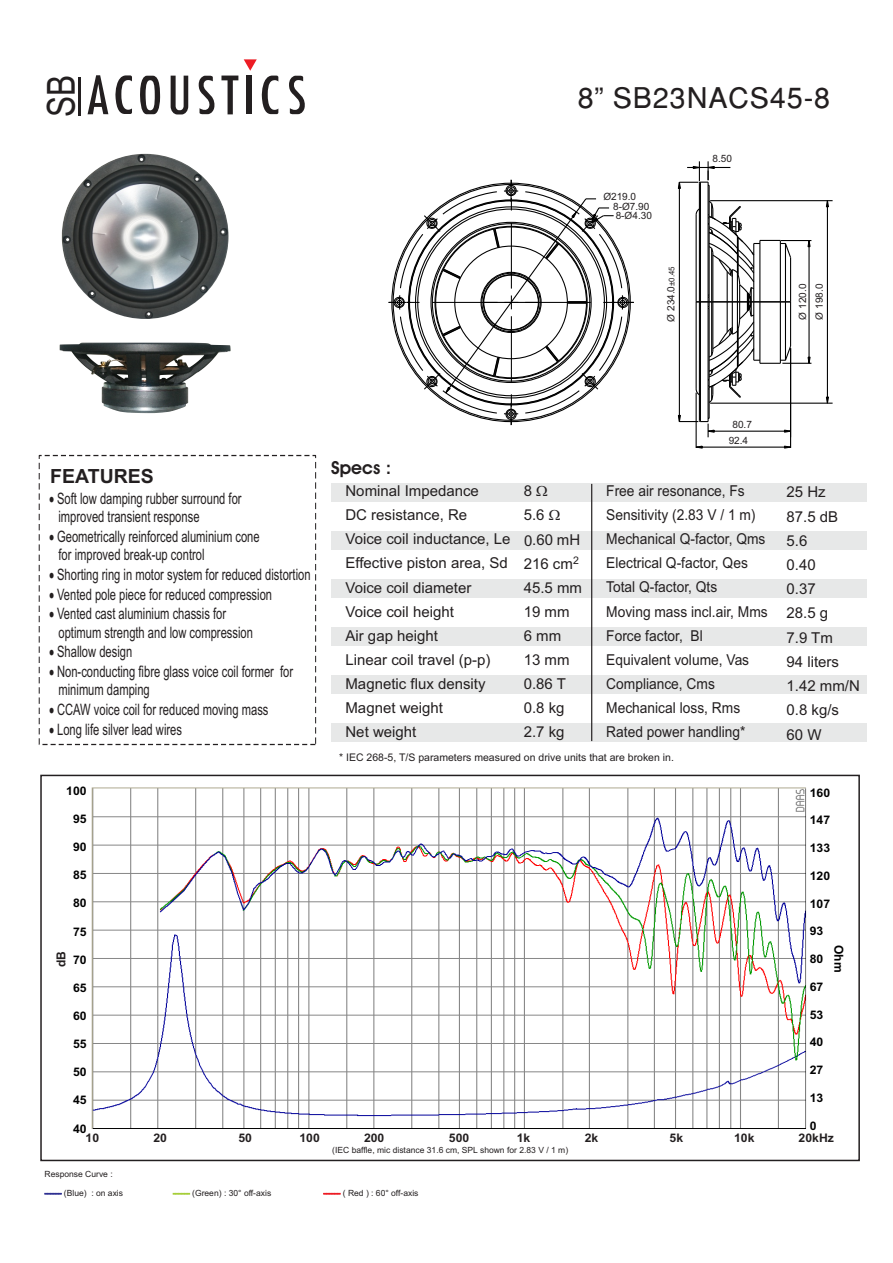
<style>
.page{position:relative;width:893px;height:1263px;background:#fff}
.page>*{position:absolute;margin:0;border:0;box-sizing:border-box;transform-origin:0 0}
.t1{font:38.7px "Arial Narrow";color:#231f20}
.t2{font:28.5px "Helvetica";letter-spacing:.035em;color:#231f20}
.t3{font:700 19.5px "Arial";color:#231f20}
.t4{font:600 18px "Avant Garde IT Cby BT";color:#231f20}
.t5{font:15.75px/18.1px "Arial";color:#231f20;scale:.71 1}
.t6{font:15px/24.2px "Arial";color:#231f20}
.t7{font:15px/24.2px "Arial";color:#231f20;scale:.92 1}
.t8{font:700 12.3px "Arial";color:#000}
.t9{font:700 12.3px "Arial";color:#231f20}
.t10{font:700 11.85px "Arial";color:#000}
.t11{font:700 11.85px "Arial";color:#231f20}
.t12{font:10.5px "Arial";color:#231f20}
.t13{font:10.05px/16.5px "Arial";color:#231f20}
.t14{font:8.55px "Arial";color:#231f20}
.s1{font-size:7.95px}
.s2{color:#2e3092}
.s3{color:#a6ce39}
.s4{color:#ed1c24}
</style>
<div class="page">
<img style="left:62px;top:154px;width:167px;height:165px">
<svg style="left:388px;top:180px;width:246px;height:245px"></svg>
<hr style="left:699px;top:183px;width:1px;height:119px;background:#000">
<hr style="left:709px;top:185px;width:1px;height:30px;background:#000">
<hr style="left:707px;top:182px;width:2px;height:120px;background:#000">
<hr style="left:700px;top:182px;width:1px;height:120px;background:#000">
<svg style="left:825px;top:396px;width:5px;height:7px"></svg>
<svg style="left:825px;top:201px;width:5px;height:7px"></svg>
<hr style="left:710px;top:403px;width:123px;height:1px;background:#000">
<hr style="left:710px;top:200px;width:123px;height:1px;background:#000">
<hr style="left:827px;top:201px;width:1px;height:202px;background:#000">
<hr style="left:696px;top:393px;width:1px;height:55px;background:#000">
<hr style="left:790px;top:348px;width:1px;height:100px;background:#000">
<hr style="left:696px;top:447px;width:95px;height:1px;background:#000">
<svg style="left:677px;top:200px;width:134px;height:237px"></svg>
<svg style="left:677px;top:161px;width:53px;height:29px"></svg>
<hr style="left:679px;top:182px;width:1px;height:240px;background:#000">
<div style="left:331px;top:483px;width:536px;height:18px;background:#e7e8e8"></div>
<div style="left:331px;top:531px;width:536px;height:18px;background:#e7e8e8"></div>
<div style="left:331px;top:579px;width:536px;height:18px;background:#e7e8e8"></div>
<div style="left:331px;top:627px;width:536px;height:19px;background:#e7e8e8"></div>
<div style="left:331px;top:675px;width:536px;height:19px;background:#e7e8e8"></div>
<div style="left:331px;top:723px;width:536px;height:19px;background:#e7e8e8"></div>
<hr style="left:591px;top:484px;width:1px;height:257px;background:#231f20">
<svg style="left:221px;top:76px;width:17px;height:38px"></svg>
<svg style="left:171px;top:76px;width:17px;height:38px"></svg>
<svg style="left:115px;top:75px;width:17px;height:39px"></svg>
<svg style="left:244px;top:59px;width:34px;height:55px"></svg>
<svg style="left:199px;top:76px;width:16px;height:38px"></svg>
<hr style="left:78px;top:77px;width:2px;height:39px;background:#231f20">
<svg style="left:88px;top:75px;width:20px;height:39px"></svg>
<svg style="left:140px;top:76px;width:21px;height:38px"></svg>
<svg style="left:289px;top:76px;width:16px;height:38px"></svg>
<div style="left:39px;top:455px;width:277px;height:290px;border:1px dashed #231f20"></div>
<img style="left:91px;top:787px;width:716px;height:342px">
<div style="left:40px;top:775px;width:820px;height:386px;border:2px solid #231f20"></div>
<img style="left:60px;top:343px;width:171px;height:70px">
<h1 class="t1" style="left:47px;top:117px;width:44px;rotate:-90deg">SB</h1>
<h2 class="t2" style="left:578px;top:87px;width:254px">8” SB23NACS45-8</h2>
<p class="t13" style="left:603px;top:190px;width:34px">Ø219.0</p>
<p class="t13" style="left:613px;top:203px;width:40px;line-height:8.9px">8-Ø7.90<br>8-Ø4.30</p>
<p class="t13" style="left:664px;top:322px;width:57px;rotate:-90deg">Ø 234.0<span class="s1">±0.45</span></p>
<p class="t13" style="left:712px;top:151px;width:21px">8.50</p>
<p class="t13" style="left:795px;top:320px;width:37px;rotate:-90deg">Ø 120.0<br>Ø 198.0</p>
<p class="t3" style="left:50px;top:468px;width:105px">FEATURES</p>
<p class="t5" style="left:59px;top:491px;width:259px;text-indent:-9px">• Soft low damping rubber surround for improved transient response</p>
<p class="t5" style="left:59px;top:529px;width:285px;text-indent:-9px">• Geometrically reinforced aluminium cone for improved break-up control</p>
<p class="t5" style="left:49px;top:567px;width:370px">• Shorting ring in motor system for reduced distortion</p>
<p class="t5" style="left:49px;top:586px;width:315px">• Vented pole piece for reduced compression</p>
<p class="t5" style="left:59px;top:606px;width:275px;text-indent:-9px">• Vented cast aluminium chassis for optimum strength and low compression</p>
<p class="t5" style="left:49px;top:644px;width:119px">• Shallow design</p>
<p class="t5" style="left:59px;top:664px;width:332px;text-indent:-9px">• Non-conducting fibre glass voice coil former for minimum damping</p>
<p class="t5" style="left:49px;top:702px;width:310px">• CCAW voice coil for reduced moving mass</p>
<p class="t5" style="left:49px;top:722px;width:189px">• Long life silver lead wires</p>
<p class="t13" style="left:732px;top:417px;width:21px">80.7</p>
<p class="t4" style="left:331px;top:460px;width:62px">Specs :</p>
<p class="t6" style="left:345px;top:480px;width:167px">Nominal Impedance<br>DC resistance, Re<br>Voice coil inductance, Le<br>Effective piston area, Sd<br>Voice coil diameter<br>Voice coil height<br>Air gap height<br>Linear coil travel (p-p)<br>Magnetic flux density<br>Magnet weight<br>Net weight</p>
<p class="t6" style="left:524px;top:481px;width:22px;line-height:23.5px">8<br>5.6</p>
<p class="t6" style="left:524px;top:529px;width:58px">0.60 mH</p>
<p class="t12" style="left:573px;top:557px;width:7px">2</p>
<p class="t6" style="left:524px;top:553px;width:60px">216 cm<br>45.5 mm<br>19 mm<br>6 mm<br>13 mm<br>0.86 T<br>0.8 kg<br>2.7 kg</p>
<p class="t13" style="left:729px;top:433px;width:21px">92.4</p>
<p class="t7" style="left:606px;top:480px;width:177px">Free air resonance, Fs<br>Sensitivity (2.83 V / 1 m)<br>Mechanical Q-factor, Qms<br>Electrical Q-factor, Qes<br>Total Q-factor, Qts<br>Moving mass incl.air, Mms<br>Force factor, Bl<br>Equivalent volume, Vas<br>Compliance, Cms<br>Mechanical loss, Rms<br>Rated power handling*</p>
<p class="t6" style="left:786px;top:481px;width:75px">25 Hz<br>87.5 dB<br>5.6<br>0.40<br>0.37<br>28.5 g<br>7.9 Tm<br>94 liters<br>1.42 mm/N<br>0.8 kg/s<br>60 W</p>
<p class="t12" style="left:339px;top:753px;width:336px">* IEC 268-5, T/S parameters measured on drive units that are broken in.</p>
<p class="t10" style="left:66px;top:786px;width:22px">100</p>
<p class="t10" style="left:73px;top:814px;width:15px">95</p>
<p class="t10" style="left:73px;top:842px;width:15px">90</p>
<p class="t10" style="left:73px;top:871px;width:15px">85</p>
<p class="t10" style="left:73px;top:899px;width:15px">80</p>
<p class="t10" style="left:73px;top:927px;width:15px">75</p>
<p class="t10" style="left:73px;top:955px;width:15px">70</p>
<p class="t10" style="left:73px;top:983px;width:15px">65</p>
<p class="t10" style="left:73px;top:1011px;width:15px">60</p>
<p class="t10" style="left:73px;top:1039px;width:15px">55</p>
<p class="t10" style="left:73px;top:1068px;width:15px">50</p>
<p class="t10" style="left:73px;top:1096px;width:15px">45</p>
<p class="t10" style="left:73px;top:1124px;width:15px">40</p>
<p class="t10" style="left:810px;top:788px;width:22px">160</p>
<p class="t10" style="left:810px;top:816px;width:22px">147</p>
<p class="t10" style="left:810px;top:843px;width:22px">133</p>
<p class="t10" style="left:810px;top:871px;width:22px">120</p>
<p class="t10" style="left:810px;top:899px;width:22px">107</p>
<p class="t10" style="left:810px;top:927px;width:15px">93</p>
<p class="t10" style="left:810px;top:954px;width:15px">80</p>
<p class="t10" style="left:810px;top:982px;width:15px">67</p>
<p class="t10" style="left:810px;top:1010px;width:15px">53</p>
<p class="t10" style="left:810px;top:1038px;width:15px">40</p>
<p class="t10" style="left:810px;top:1065px;width:15px">27</p>
<p class="t10" style="left:810px;top:1093px;width:15px">13</p>
<p class="t10" style="left:810px;top:1121px;width:8px">0</p>
<p class="t9" style="left:57px;top:967px;width:17px;rotate:-90deg">dB</p>
<p class="t8" style="left:843px;top:945px;width:29px;rotate:90deg">Ohm</p>
<p class="t11" style="left:86px;top:1133px;width:15px">10</p>
<p class="t11" style="left:153px;top:1133px;width:15px">20</p>
<p class="t11" style="left:238px;top:1133px;width:15px">50</p>
<p class="t11" style="left:299px;top:1133px;width:22px">100</p>
<p class="t11" style="left:364px;top:1133px;width:22px">200</p>
<p class="t11" style="left:449px;top:1133px;width:22px">500</p>
<p class="t11" style="left:517px;top:1133px;width:15px">1k</p>
<p class="t11" style="left:585px;top:1133px;width:15px">2k</p>
<p class="t11" style="left:670px;top:1133px;width:15px">5k</p>
<p class="t11" style="left:734px;top:1133px;width:22px">10k</p>
<p class="t11" style="left:799px;top:1133px;width:37px">20kHz</p>
<p class="t14" style="left:332px;top:1147px;width:237px">(IEC baffle, mic distance 31.6 cm, SPL shown for 2.83 V / 1 m)</p>
<p class="t14" style="left:45px;top:1171px;width:70px">Response Curve :</p>
<p class="t14" style="left:45px;top:1190px;width:80px"><span class="s2">------</span> (Blue) : on axis</p>
<p class="t14" style="left:173px;top:1190px;width:100px"><span class="s3">------</span> (Green) : 30° off-axis</p>
<p class="t14" style="left:323px;top:1190px;width:97px"><span class="s4">------</span> ( Red ) : 60° off-axis</p>
</div>
